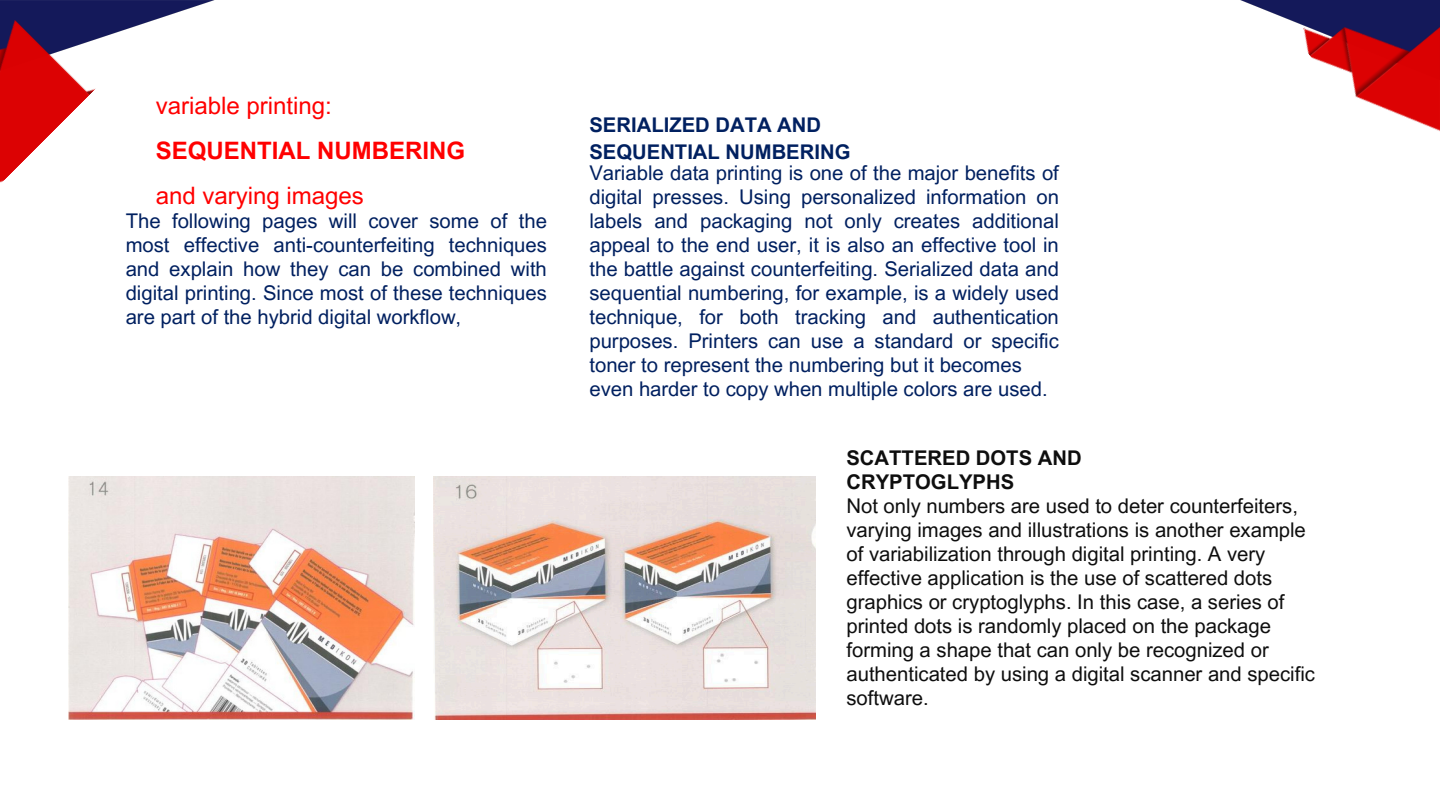
<style>
.page{position:relative;width:1440px;height:810px;background:#fff}
.page>*{position:absolute;margin:0;border:0;box-sizing:border-box;transform-origin:0 0}
.t1{font:24px/45.4px "Arial MT Pro";color:#f00}
.t2{font:20.3px/24px "Arial MT Pro";color:#002060;text-align:justify}
.t3{font:20.3px/24px "Arial MT Pro";color:#0e0e0e}
.t4{font:700 20.3px/24px "Arial MT Pro";color:#0e0e0e}
.t5{font:700 20.2px/27.8px "Arial MT Pro";color:#002060}
.s1{font-weight:700}
</style>
<div class="page">
<img style="left:150px;top:0;width:65px;height:22px">
<img style="left:1240px;top:0;width:53px;height:22px">
<img style="left:0;top:0;width:150px;height:183px">
<img style="left:1293px;top:0;width:147px;height:131px">
<img style="left:68px;top:476px;width:347px;height:244px">
<img style="left:434px;top:476px;width:382px;height:244px">
<h1 class="t1" style="left:156px;top:86px;width:311px">variable printing:<br><span class="s1">SEQUENTIAL NUMBERING </span>and varying images</h1>
<p class="t2" style="left:126px;top:212px;width:423px">The following pages will cover some of the most effective anti-counterfeiting techniques and explain how they can be combined with digital printing. Since most of these techniques are part of the hybrid digital workflow,</p>
<p class="t5" style="left:589px;top:113px;width:263px">SERIALIZED DATA AND<br>SEQUENTIAL NUMBERING</p>
<p class="t2" style="left:589px;top:163px;width:471px">Variable data printing is one of the major benefits of digital presses. Using personalized information on labels and packaging not only creates additional appeal to the end user, it is also an effective tool in the battle against counterfeiting. Serialized data and sequential numbering, for example, is a widely used technique, for both tracking and authentication purposes. Printers can use a standard or specific toner to represent the numbering but it becomes</p>
<h2 class="t2" style="left:589px;top:379px;width:460px">even harder to copy when multiple colors are used.</h2>
<p class="t4" style="left:846px;top:449px;width:237px">SCATTERED DOTS AND<br>CRYPTOGLYPHS</p>
<p class="t3" style="left:846px;top:497px;width:470px">Not only numbers are used to deter counterfeiters, varying images and illustrations is another example of variabilization through digital printing. A very effective application is the use of scattered dots graphics or cryptoglyphs. In this case, a series of printed dots is randomly placed on the package forming a shape that can only be recognized or authenticated by using a digital scanner and specific software.</p>
</div>
